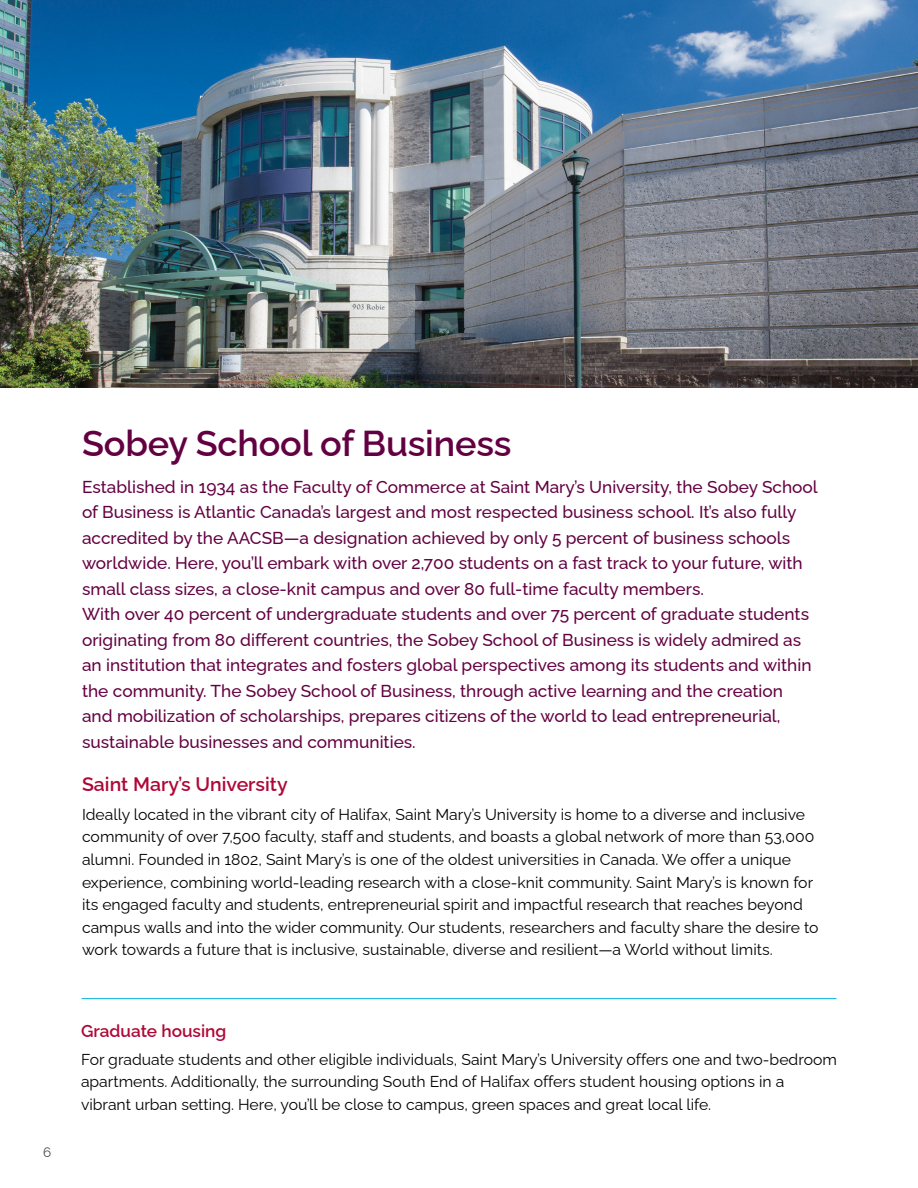
<style>
.page{position:relative;width:918px;height:1188px;background:#fff}
.page>*{position:absolute;margin:0;border:0;box-sizing:border-box;transform-origin:0 0}
.t1{font:600 36px "Raleway";letter-spacing:-.005em;color:#630041}
.t2{font:600 19.5px "Raleway";color:#af0737}
.t3{font:500 17.25px/25.5px "Raleway";color:#630041}
.t4{font:600 17.25px "Raleway";color:#af0737}
.t5{font:15.75px/22.5px "Raleway";color:#000}
.t6{font:13.5px "Raleway";color:#4a4a4d}
</style>
<div class="page">
<hr style="left:82px;top:998px;width:754px;height:1px;background:#00b1da">
<img style="left:0;top:0;width:918px;height:388px">
<p class="t6" style="left:43px;top:1142px;width:10px">6</p>
<h1 class="t1" style="left:82px;top:414px;width:431px">Sobey School of Business</h1>
<p class="t3" style="left:82px;top:472px;width:737px">Established in 1934 as the Faculty of Commerce at Saint Mary’s University, the Sobey School of Business is Atlantic Canada’s largest and most respected business school. It’s also fully accredited by the AACSB—a designation achieved by only 5 percent of business schools worldwide. Here, you’ll embark with over 2,700 students on a fast track to your future, with small class sizes, a close-knit campus and over 80 full-time faculty members.<br>With over 40 percent of undergraduate students and over 75 percent of graduate students originating from 80 different countries, the Sobey School of Business is widely admired as an institution that integrates and fosters global perspectives among its students and within the community. The Sobey School of Business, through active learning and the creation and mobilization of scholarships, prepares citizens of the world to lead entrepreneurial, sustainable businesses and communities.</p>
<p class="t2" style="left:82px;top:768px;width:207px">Saint Mary’s University</p>
<p class="t5" style="left:82px;top:801px;width:738px">Ideally located in the vibrant city of Halifax, Saint Mary’s University is home to a diverse and inclusive community of over 7,500 faculty, staff and students, and boasts a global network of more than 53,000 alumni. Founded in 1802, Saint Mary’s is one of the oldest universities in Canada. We offer a unique experience, combining world-leading research with a close-knit community. Saint Mary’s is known for its engaged faculty and students, entrepreneurial spirit and impactful research that reaches beyond campus walls and into the wider community. Our students, researchers and faculty share the desire to work towards a future that is inclusive, sustainable, diverse and resilient—a World without limits.</p>
<p class="t4" style="left:81px;top:1017px;width:147px">Graduate housing</p>
<p class="t5" style="left:81px;top:1046px;width:757px">For graduate students and other eligible individuals, Saint Mary’s University offers one and two-bedroom apartments. Additionally, the surrounding South End of Halifax offers student housing options in a vibrant urban setting. Here, you’ll be close to campus, green spaces and great local life.</p>
</div>
